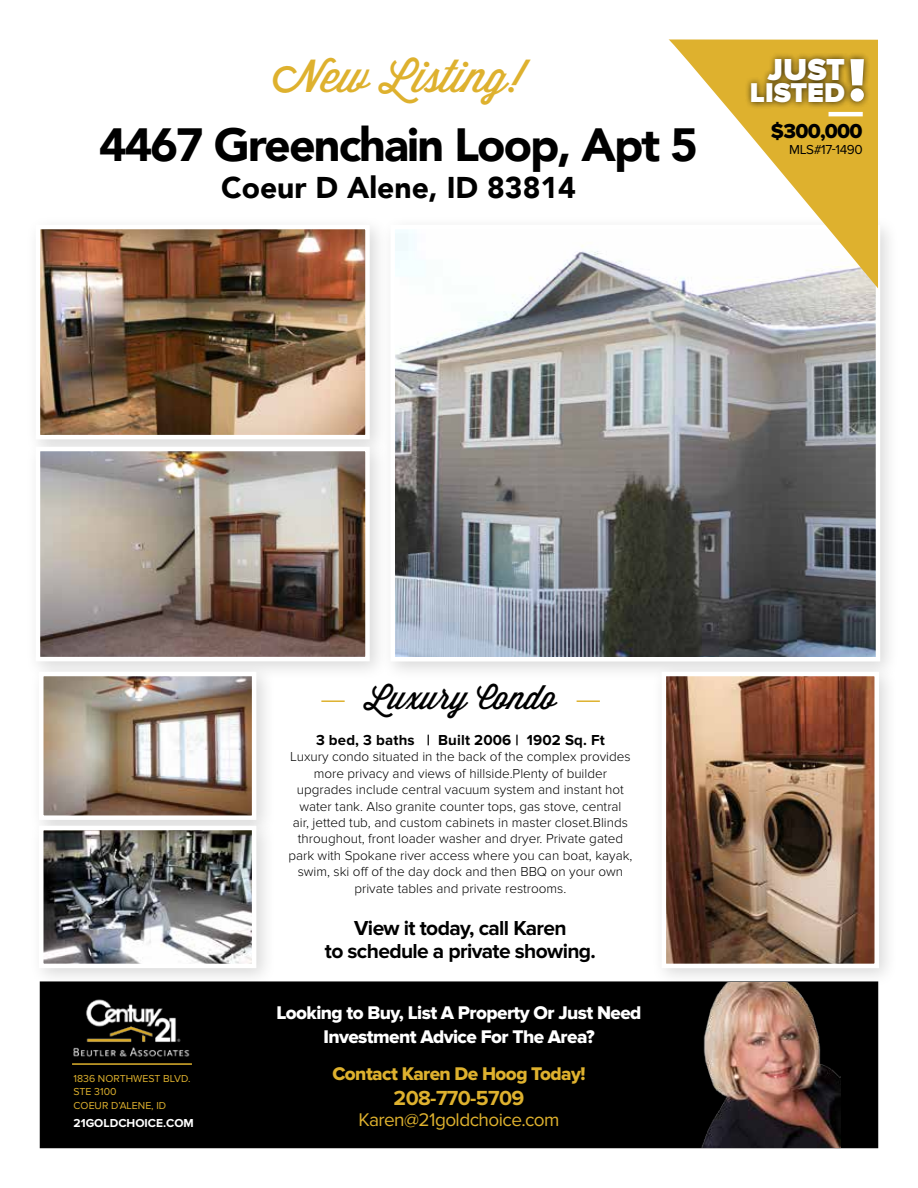
<style>
.page{position:relative;width:918px;height:1188px;background:#fff}
.page>*{position:absolute;margin:0;border:0;box-sizing:border-box;transform-origin:0 0}
.t1{font:900 62.7px "Proxima Nova";color:#fff}
.t2{font:900 46.5px "Avenir";letter-spacing:-.04em;color:#000}
.t3{font:45px "Wisdom Script";color:#deb12e}
.t4{font:33px "Wisdom Script";color:#000}
.t5{font:900 31.5px "Proxima Nova";color:#fff}
.t6{font:900 30px "Avenir";color:#000}
.t7{font:900 28.2px "Proxima Nova";color:#fff}
.t8{font:700 21.15px "Proxima Nova";letter-spacing:-.03em;color:#deb12e}
.t9{font:700 21px/22.5px "Proxima Nova";letter-spacing:-.03em;color:#000;text-align:center}
.t10{font:21px "Proxima Nova Extrabld";letter-spacing:-.03em;color:#000}
.t11{font:19.05px/24px "Proxima Nova Extrabld";letter-spacing:-.03em;color:#fff;text-align:center}
.t12{font:19.05px "Proxima Nova Extrabld";letter-spacing:-.03em;color:#deb12e}
.t13{font:19.05px "Proxima Nova";letter-spacing:-.03em;color:#deb12e}
.t14{font:700 15px "Proxima Nova";letter-spacing:.01em;color:#000}
.t15{font:300 13.5px/16.5px "Proxima Nova";color:#000;text-align:center}
.t16{font:13.5px "Proxima Nova";letter-spacing:-.03em;color:#000}
.t17{font:700 12px "Proxima Nova";color:#fff}
.t18{font:10.5px/13.5px "Proxima Nova";color:#deb12e}
</style>
<div class="page">
<div style="left:40px;top:982px;width:838px;height:166px;background:#000"></div>
<img style="left:701px;top:988px;width:139px;height:160px">
<img style="left:73px;top:999px;width:117px;height:58px">
<hr style="left:72px;top:1063px;width:120px;height:2px;background:#deb12e">
<div style="left:380px;top:214px;width:520px;height:467px;background:#000;opacity:.15"></div>
<img style="left:395px;top:230px;width:480px;height:427px">
<div style="left:25px;top:214px;width:365px;height:245px;background:#000;opacity:.15"></div>
<img style="left:41px;top:230px;width:324px;height:204px">
<div style="left:36px;top:225px;width:334px;height:214px;border:4px solid #fff"></div>
<div style="left:25px;top:436px;width:365px;height:245px;background:#000;opacity:.15"></div>
<img style="left:41px;top:452px;width:324px;height:204px">
<div style="left:36px;top:447px;width:334px;height:214px;border:4px solid #fff"></div>
<div style="left:29px;top:661px;width:247px;height:179px;background:#000;opacity:.15"></div>
<img style="left:44px;top:677px;width:207px;height:138px">
<div style="left:39px;top:672px;width:217px;height:148px;border:4px solid #fff"></div>
<div style="left:29px;top:815px;width:247px;height:173px;background:#000;opacity:.15"></div>
<img style="left:44px;top:831px;width:207px;height:132px">
<div style="left:39px;top:826px;width:217px;height:142px;border:4px solid #fff"></div>
<div style="left:651px;top:661px;width:248px;height:327px;background:#000;opacity:.15"></div>
<img style="left:667px;top:677px;width:207px;height:286px">
<div style="left:662px;top:672px;width:217px;height:296px;border:4px solid #fff"></div>
<hr style="left:321px;top:700px;width:24px;height:2px;background:#deb12e">
<hr style="left:577px;top:700px;width:23px;height:2px;background:#deb12e">
<svg style="left:669px;top:39px;width:209px;height:249px"></svg>
<div style="left:744px;top:52px;width:107px;height:57px;background:#000;opacity:.81"></div>
<div style="left:843px;top:52px;width:28px;height:57px;background:#000;opacity:.81"></div>
<hr style="left:829px;top:112px;width:34px;height:4px;background:#fff">
<h3 class="t3" style="left:272px;top:42px;width:252px">New Listing!</h3>
<h3 class="t5" style="left:768px;top:52px;width:79px">JUST</h3>
<h1 class="t1" style="left:848px;top:44px;width:19px">!</h1>
<h3 class="t10" style="left:771px;top:119px;width:93px">$300,000</h3>
<p class="t16" style="left:789px;top:142px;width:75px">MLS#17-1490</p>
<h3 class="t7" style="left:750px;top:76px;width:96px">LISTED</h3>
<h2 class="t2" style="left:99px;top:104px;width:600px">4467 Greenchain Loop, Apt 5</h2>
<h3 class="t6" style="left:221px;top:162px;width:356px">Coeur D Alene, ID 83814</h3>
<h3 class="t4" style="left:364px;top:671px;width:194px">Luxury Condo</h3>
<p class="t14" style="left:316px;top:731px;width:290px">3 bed, 3 baths | Built 2006 | 1902 Sq. Ft</p>
<p class="t15" style="left:288px;top:748px;width:346px">Luxury condo situated in the back of the complex provides more privacy and views of hillside.Plenty of builder upgrades include central vacuum system and instant hot water tank. Also granite counter tops, gas stove, central<br>air, jetted tub, and custom cabinets in master closet.Blinds throughout, front loader washer and dryer. Private gated park with Spokane river access where you can boat, kayak, swim, ski off of the day dock and then BBQ on your own private tables and private restrooms.</p>
<h3 class="t9" style="left:325px;top:917px;width:273px">View it today, call Karen<br>to schedule a private showing.</h3>
<p class="t18" style="left:74px;top:1072px;width:119px">1836 NORTHWEST BLVD.<br>STE 3100<br>COEUR D’ALENE, ID</p>
<p class="t17" style="left:74px;top:1116px;width:122px">21GOLDCHOICE.COM</p>
<h3 class="t11" style="left:276px;top:1002px;width:367px">Looking to Buy, List A Property Or Just Need<br>Investment Advice For The Area?</h3>
<h3 class="t12" style="left:332px;top:1062px;width:255px">Contact Karen De Hoog Today!</h3>
<h3 class="t8" style="left:394px;top:1086px;width:132px">208-770-5709</h3>
<h3 class="t13" style="left:358px;top:1109px;width:203px">Karen@21goldchoice.com</h3>
</div>
